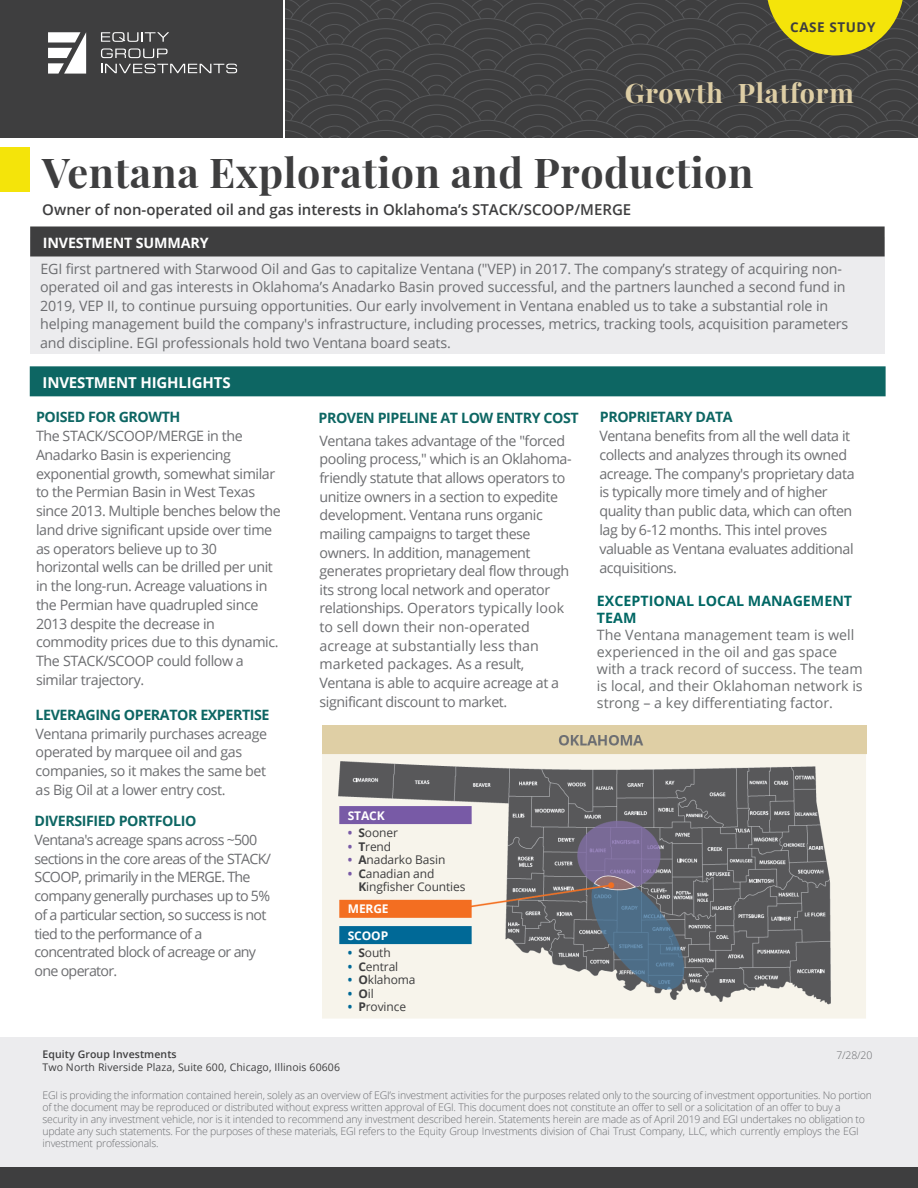
<style>
.page{position:relative;width:918px;height:1188px;background:#fff}
.page>*{position:absolute;margin:0;border:0;box-sizing:border-box;transform-origin:0 0}
.t1{font:700 41.25px "Playfair Display";letter-spacing:.01em;color:#3e3e3f}
.t2{font:700 27px "Playfair Display";letter-spacing:.03em;color:#decea5}
.t3{font:600 15px "Open Sans";color:#3e3e3f}
.t4{font:700 15px "Open Sans";letter-spacing:-.01em;color:#fff}
.t5{font:14.25px/18.8px "Open Sans";letter-spacing:-.03em;color:#6c6d70}
.t6{font:14.25px/18.5px "Open Sans";letter-spacing:-.01em;color:#6c6d70}
.t7{font:14.25px/18.8px "Open Sans";letter-spacing:-.05em;color:#6c6d70}
.t8{font:14.25px/17.1px "Open Sans";color:#6d6f71}
.t9{font:700 14.25px/17.1px "Open Sans";color:#006764}
.t10{font:700 14.25px "Open Sans";letter-spacing:-.03em;color:#0d6663}
.t11{font:700 13.5px "Open Sans";letter-spacing:.04em;color:#3e3e3f}
.t12{font:12px "Open Sans";letter-spacing:-.01em;color:#3e3e3f}
.t13{font:700 12px "Open Sans";letter-spacing:-.01em;color:#fff}
.t14{font:300 10.5px/12px "Open Sans";letter-spacing:-.02em;color:#6c6d70}
.t15{font:10.5px/13.5px "Open Sans";letter-spacing:.01em;color:#3e3e3f}
.s1{font-weight:700;color:#fff}
.s2{font-weight:700;color:#0d6663}
.s3{font-weight:700;color:#785aa6}
.s4{font-weight:700}
.s5{font-weight:700;color:#006997}
.s6{font-weight:600}
</style>
<div class="page">
<img style="left:323px;top:726px;width:543px;height:293px">
<div style="left:30px;top:237px;width:855px;height:117px;background:#ececee"></div>
<div style="left:30px;top:226px;width:855px;height:30px;background:#3e3e3f"></div>
<div style="left:0;top:0;width:283px;height:137px;background:#3e3e3f"></div>
<div style="left:0;top:147px;width:30px;height:44px;background:#f4e40a"></div>
<svg style="left:48px;top:32px;width:38px;height:42px"></svg>
<svg style="left:101px;top:32px;width:68px;height:10px"></svg>
<svg style="left:101px;top:48px;width:67px;height:10px"></svg>
<svg style="left:101px;top:64px;width:136px;height:9px"></svg>
<div style="left:0;top:1038px;width:918px;height:138px;background:#ececee"></div>
<div style="left:0;top:1167px;width:918px;height:21px;background:#3e3e3f"></div>
<div style="left:30px;top:366px;width:856px;height:30px;background:#0d6663"></div>
<svg style="left:286px;top:0;width:632px;height:137px;background:#4c4b3e"></svg>
<div style="left:339px;top:806px;width:133px;height:18px;background:#785aa6"></div>
<div style="left:339px;top:900px;width:133px;height:18px;background:#f36e21"></div>
<div style="left:339px;top:926px;width:133px;height:18px;background:#006997"></div>
<p class="t11" style="left:790px;top:18px;width:87px">CASE STUDY</p>
<p class="t2" style="left:625px;top:76px;width:231px">Growth Platform</p>
<p class="t1" style="left:42px;top:146px;width:713px">Ventana Exploration and Production</p>
<p class="t3" style="left:42px;top:199px;width:590px">Owner of non-operated oil and gas interests in Oklahoma’s STACK/SCOOP/MERGE</p>
<p class="t6" style="left:40px;top:229px;width:803px;line-height:26.1px"><span class="s1">INVESTMENT SUMMARY<br></span>EGI first partnered with Starwood Oil and Gas to capitalize Ventana ("VEP) in 2017. The company’s strategy of acquiring non-</p>
<p class="t6" style="left:40px;top:277px;width:810px">operated oil and gas interests in Oklahoma’s Anadarko Basin proved successful, and the partners launched a second fund in 2019, VEP II, to continue pursuing opportunities. Our early involvement in Ventana enabled us to take a substantial role in helping management build the company's infrastructure, including processes, metrics, tracking tools, acquisition parameters and discipline. EGI professionals hold two Ventana board seats.</p>
<p class="t4" style="left:43px;top:372px;width:190px">INVESTMENT HIGHLIGHTS</p>
<p class="t5" style="left:36px;top:408px;width:246px"><span class="s2">POISED FOR GROWTH<br></span>The STACK/SCOOP/MERGE in the<br>Anadarko Basin is experiencing exponential growth, somewhat similar to the Permian Basin in West Texas since 2013. Multiple benches below the land drive significant upside over time as operators believe up to 30 horizontal wells can be drilled per unit in the long-run. Acreage valuations in the Permian have quadrupled since<br>2013 despite the decrease in commodity prices due to this dynamic.<br>The STACK/SCOOP could follow a similar trajectory.</p>
<p class="t5" style="left:36px;top:705px;width:236px"><span class="s2">LEVERAGING OPERATOR EXPERTISE </span>Ventana primarily purchases acreage operated by marquee oil and gas companies, so it makes the same bet as Big Oil at a lower entry cost.</p>
<p class="t7" style="left:35px;top:811px;width:238px"><span class="s2">DIVERSIFIED PORTFOLIO<br></span>Ventana's acreage spans across ~500 sections in the core areas of the STACK/<br>SCOOP, primarily in the MERGE. The company generally purchases up to 5% of a particular section, so success is not tied to the performance of a concentrated block of acreage or any one operator.</p>
<p class="t10" style="left:319px;top:408px;width:262px">PROVEN PIPELINE AT LOW ENTRY COST</p>
<p class="t5" style="left:320px;top:431px;width:254px">Ventana takes advantage of the "forced pooling process," which is an Oklahoma&shy;friendly statute that allows operators to unitize owners in a section to expedite development. Ventana runs organic mailing campaigns to target these owners. In addition, management generates proprietary deal flow through its strong local network and operator relationships. Operators typically look to sell down their non-operated acreage at substantially less than marketed packages. As a result, Ventana is able to acquire acreage at a significant discount to market.</p>
<p class="t13" style="left:348px;top:807px;width:38px">STACK</p>
<p class="t12" style="left:348px;top:825px;width:52px"><span class="s3">•</span> <span class="s4">S</span>ooner</p>
<p class="t12" style="left:348px;top:838px;width:45px"><span class="s3">•</span> <span class="s4">T</span>rend</p>
<p class="t12" style="left:348px;top:852px;width:99px"><span class="s3">•</span> <span class="s4">A</span>nadarko Basin</p>
<p class="t12" style="left:348px;top:865px;width:88px"><span class="s3">•</span> <span class="s4">C</span>anadian and</p>
<p class="t12" style="left:358px;top:879px;width:109px"><span class="s4">K</span>ingfisher Counties</p>
<p class="t13" style="left:348px;top:901px;width:42px">MERGE</p>
<p class="t13" style="left:348px;top:927px;width:42px">SCOOP</p>
<p class="t12" style="left:348px;top:945px;width:44px"><span class="s5">•</span> <span class="s4">S</span>outh</p>
<p class="t12" style="left:348px;top:958px;width:52px"><span class="s5">•</span> <span class="s4">C</span>entral</p>
<p class="t12" style="left:348px;top:972px;width:69px"><span class="s5">•</span> <span class="s4">O</span>klahoma</p>
<p class="t12" style="left:348px;top:985px;width:28px"><span class="s5">•</span> <span class="s4">O</span>il</p>
<p class="t12" style="left:348px;top:999px;width:60px"><span class="s5">•</span> <span class="s4">P</span>rovince</p>
<p class="t15" style="left:43px;top:1047px;width:299px"><span class="s6">Equity Group Investments<br></span>Two North Riverside Plaza, Suite 600, Chicago, Illinois 60606</p>
<p class="t5" style="left:599px;top:407px;width:257px"><span class="s2">PROPRIETARY DATA<br></span>Ventana benefits from all the well data it collects and analyzes through its owned acreage. The company's proprietary data is typically more timely and of higher quality than public data, which can often lag by 6-12 months. This intel proves valuable as Ventana evaluates additional acquisitions.</p>
<p class="t9" style="left:597px;top:592px;width:257px">EXCEPTIONAL LOCAL MANAGEMENT<br>TEAM</p>
<p class="t8" style="left:597px;top:626px;width:267px">The Ventana management team is well experienced in the oil and gas space with a track record of success. The team is local, and their Oklahoman network is strong – a key differentiating factor.</p>
<p class="t14" style="left:836px;top:1049px;width:37px">7/28/20</p>
<p class="t14" style="left:43px;top:1089px;width:831px">EGI is providing the information contained herein, solely as an overview of EGI’s investment activities for the purposes related only to the sourcing of investment opportunities. No portion of the document may be reproduced or distributed without express written approval of EGI. This document does not constitute an offer to sell or a solicitation of an offer to buy a security in any investment vehicle, nor is it intended to recommend any investment described herein. Statements herein are made as of April 2019 and EGI undertakes no obligation to update any such statements. For the purposes of these materials, EGI refers to the Equity Group Investments division of Chai Trust Company, LLC, which currently employs the EGI investment professionals.</p>
</div>
